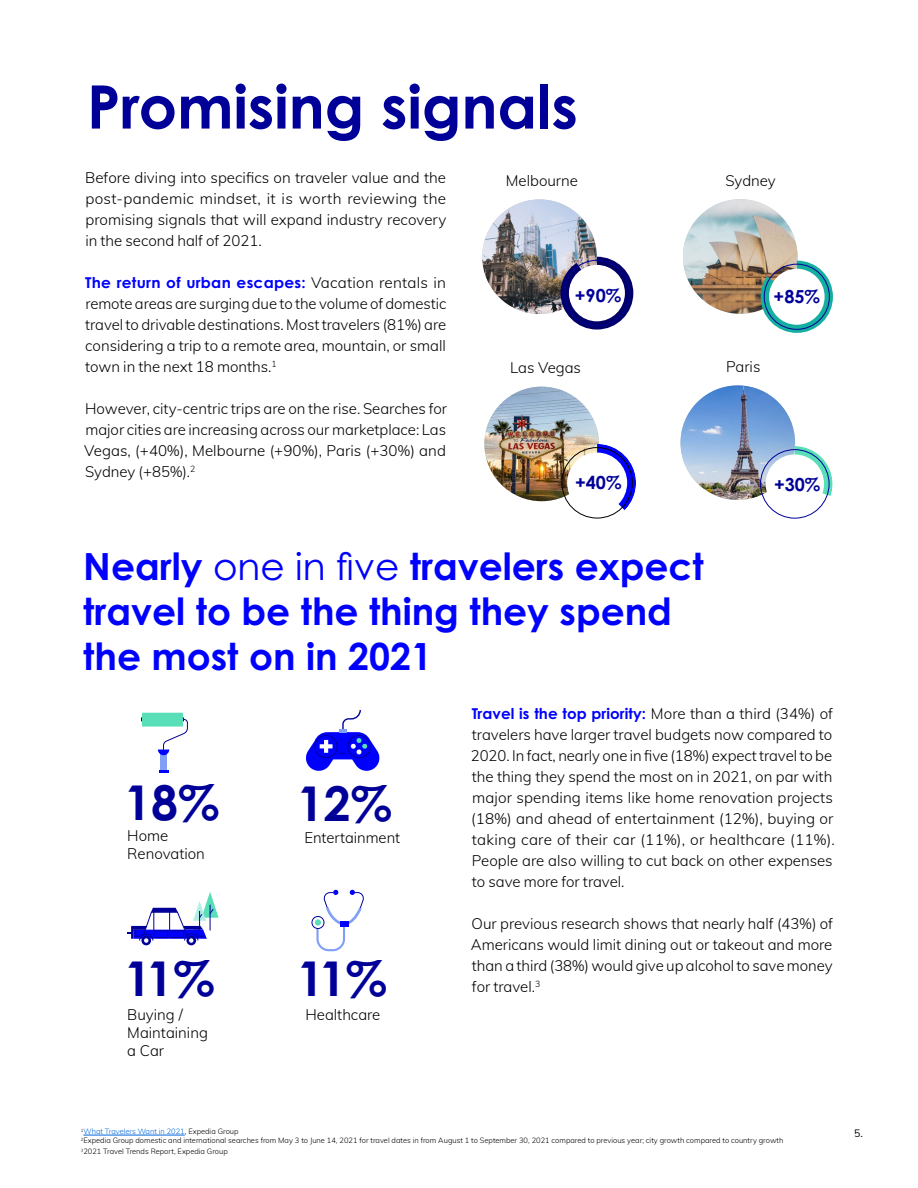
<style>
.page{position:relative;width:918px;height:1188px;background:#fff}
.page>*{position:absolute;margin:0;border:0;box-sizing:border-box;transform-origin:0 0}
.t1{font:700 60px "Century Gothic Pro";color:#009}
.t2{font:700 48px "Century Gothic Pro";letter-spacing:-.05em;color:#009}
.t3{font:700 37.5px/45px "Century Gothic Pro";color:#0000fd}
.t4{font:700 18px "Century Gothic Pro";color:#009}
.t5{font:300 15px/21px "Muli";color:#000;text-align:justify}
.t6{font:700 15px "Century Gothic Pro";letter-spacing:.01em;color:#0000fd}
.t7{font:10.5px "Muli";color:#000}
.t8{font:300 7.5px/9px "Muli";color:#000}
.s1{font-family:"Muli";font-weight:300;color:#000}
.s2{font-weight:400}
.s3{color:#0065da}
</style>
<div class="page">
<hr style="left:83px;top:1135px;width:102px;height:1px;background:#0065da">
<img style="left:484px;top:387px;width:115px;height:114px;border-radius:57px">
<svg style="left:597px;top:444px;width:39px;height:66px"></svg>
<div style="left:562px;top:447px;width:71px;height:71px;border:1px solid #000;border-radius:50%"></div>
<div style="left:567px;top:453px;width:60px;height:60px;background:#fff;border-radius:50%"></div>
<img style="left:482px;top:199px;width:115px;height:115px;border-radius:57px">
<svg style="left:561px;top:257px;width:72px;height:73px"></svg>
<div style="left:564px;top:260px;width:66px;height:66px;border:1px solid #009;border-radius:50%"></div>
<div style="left:569px;top:265px;width:56px;height:56px;background:#fff;border-radius:50%"></div>
<img style="left:681px;top:385px;width:114px;height:115px;border-radius:57px">
<svg style="left:795px;top:446px;width:38px;height:50px"></svg>
<div style="left:760px;top:449px;width:69px;height:69px;border:1px solid #009;border-radius:50%"></div>
<div style="left:766px;top:454px;width:58px;height:59px;background:#fff;border-radius:50%"></div>
<div style="left:142px;top:713px;width:41px;height:14px;background:#58dfb8"></div>
<div style="left:160px;top:754px;width:7px;height:17px;background:#819ff5"></div>
<svg style="left:159px;top:770px;width:9px;height:3px"></svg>
<svg style="left:158px;top:717px;width:30px;height:38px"></svg>
<svg style="left:306px;top:710px;width:74px;height:61px"></svg>
<div style="left:347px;top:735px;width:24px;height:23px;border:1px solid #009;border-radius:50%"></div>
<div style="left:315px;top:735px;width:23px;height:23px;border:1px solid #009;border-radius:50%"></div>
<svg style="left:127px;top:892px;width:92px;height:52px"></svg>
<svg style="left:315px;top:890px;width:49px;height:62px"></svg>
<div style="left:340px;top:921px;width:8px;height:5px;background:#0000fd"></div>
<svg style="left:312px;top:916px;width:12px;height:13px"></svg>
<div style="left:312px;top:916px;width:12px;height:13px;border:1px solid #009;border-radius:50%"></div>
<div style="left:315px;top:919px;width:6px;height:7px;background:#58dfb8;border-radius:50%"></div>
<img style="left:683px;top:199px;width:115px;height:115px;border-radius:57px">
<svg style="left:761px;top:261px;width:72px;height:72px"></svg>
<div style="left:764px;top:264px;width:66px;height:66px;border:1px solid #009;border-radius:50%"></div>
<div style="left:769px;top:269px;width:56px;height:56px;background:#fff;border-radius:50%"></div>
<h1 class="t1" style="left:87px;top:69px;width:492px">Promising signals</h1>
<p class="t5" style="left:85px;top:166px;width:363px">Before diving into specifics on traveler value and the post-pandemic mindset, it is worth reviewing the promising signals that will expand industry recovery in the second half of 2021.</p>
<p class="t6" style="left:85px;top:273px;width:362px">The return of urban escapes: <span class="s1">Vacation rentals in</span></p>
<p class="t5" style="left:85px;top:292px;width:363px">remote areas are surging due to the volume of domestic travel to drivable destinations. Most travelers (81%) are considering a trip to a remote area, mountain, or small town in the next 18 months.<sup>1</sup></p>
<p class="t5" style="left:84px;top:397px;width:364px">However, city-centric trips are on the rise. Searches for major cities are increasing across our marketplace: Las Vegas, (+40%), Melbourne (+90%), Paris (+30%) and Sydney (+85%).<sup>2</sup></p>
<p class="t5" style="left:506px;top:169px;width:74px">Melbourne</p>
<p class="t4" style="left:575px;top:284px;width:48px">+90%</p>
<p class="t5" style="left:510px;top:356px;width:72px">Las Vegas</p>
<p class="t4" style="left:575px;top:471px;width:48px">+40%</p>
<p class="t5" style="left:725px;top:169px;width:52px">Sydney</p>
<p class="t4" style="left:774px;top:285px;width:48px">+85%</p>
<p class="t5" style="left:726px;top:355px;width:36px">Paris</p>
<p class="t4" style="left:774px;top:473px;width:48px">+30%</p>
<h3 class="t3" style="left:83px;top:543px;width:622px">Nearly <span class="s2">one in five</span> travelers expect travel to be the thing they spend the most on in 2021</h3>
<h2 class="t2" style="left:124px;top:773px;width:97px">18%</h2>
<h2 class="t2" style="left:297px;top:773px;width:97px">12%</h2>
<p class="t5" style="left:127px;top:826px;width:79px;line-height:18px">Home<br>Renovation</p>
<p class="t5" style="left:304px;top:827px;width:97px">Entertainment</p>
<h2 class="t2" style="left:124px;top:948px;width:92px">11%</h2>
<h2 class="t2" style="left:297px;top:949px;width:92px">11%</h2>
<p class="t5" style="left:127px;top:1005px;width:82px;line-height:18px;text-align:left">Buying /<br>Maintaining a Car</p>
<p class="t5" style="left:305px;top:1003px;width:76px">Healthcare</p>
<p class="t6" style="left:472px;top:704px;width:363px">Travel is the top priority: <span class="s1">More than a third (34%) of</span></p>
<p class="t5" style="left:471px;top:724px;width:366px;text-align:left">travelers have larger travel budgets now compared to 2020. In fact, nearly one in five (18%) expect travel to be the thing they spend the most on in 2021, on par with major spending items like home renovation projects (18%) and ahead of entertainment (12%), buying or taking care of their car (11%), or healthcare (11%).<br>People are also willing to cut back on other expenses to save more for travel.</p>
<p class="t5" style="left:471px;top:913px;width:364px">Our previous research shows that nearly half (43%) of Americans would limit dining out or takeout and more than a third (38%) would give up alcohol to save money for travel.<sup>3</sup></p>
<p class="t8" style="left:81px;top:1127px;width:704px"><sup>1</sup><span class="s3">What Travelers Want in 2021</span>, Expedia Group<br><sup>2</sup>Expedia Group domestic and international searches from May 3 to June 14, 2021 for travel dates in from August 1 to September 30, 2021 compared to previous year; city growth compared to country growth</p>
<p class="t8" style="left:81px;top:1147px;width:149px"><sup>3</sup>2021 Travel Trends Report, Expedia Group</p>
<p class="t7" style="left:854px;top:1125px;width:10px">5.</p>
</div>
